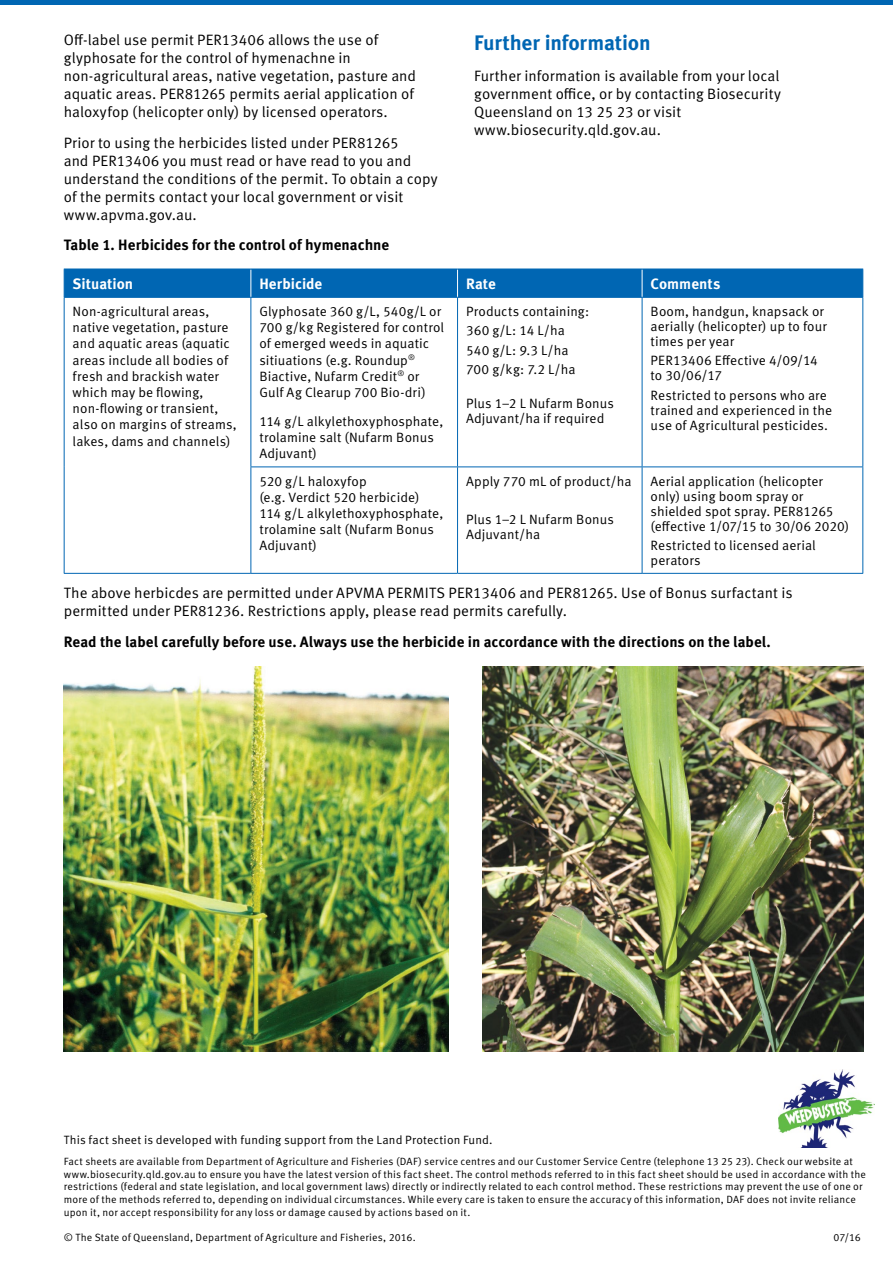
<style>
.page{position:relative;width:893px;height:1263px;background:#fff}
.page>*{position:absolute;margin:0;border:0;box-sizing:border-box;transform-origin:0 0}
.bodycopy{font:700 21px "Meta OT";letter-spacing:-.01em;color:#0066b3}
.bodycopy-2{font:15px/18px "Meta OT";color:#000}
.bodycopy-3{font:700 15px "Meta OT";color:#000}
.tableheader{font:700 15px "Meta OT";color:#fff}
.bodycopy-4{font:13.5px/16.2px "Meta OT";letter-spacing:.005em;color:#000}
.tablecopy{font:13.5px/15px "Meta OT";letter-spacing:.005em;color:#000}
.imprint{font:12px "Meta OT";letter-spacing:.01em;color:#000}
.Disclaimer{font:10.5px/12.6px "Meta OT";letter-spacing:.02em;color:#000}
</style>
<div class="page">
<hr style="left:0;top:0;width:893px;height:4px;background:#0066b3">
<img style="left:779px;top:1069px;width:96px;height:78px">
<div style="left:64px;top:269px;width:799px;height:28px;background:#0066b3"></div>
<hr style="left:64px;top:298px;width:1px;height:169px;background:#0066b3">
<hr style="left:64px;top:467px;width:1px;height:106px;background:#0066b3">
<hr style="left:64px;top:297px;width:187px;height:1px;background:#0066b3">
<hr style="left:251px;top:297px;width:207px;height:1px;background:#0066b3">
<hr style="left:458px;top:297px;width:184px;height:1px;background:#0066b3">
<hr style="left:642px;top:297px;width:221px;height:1px;background:#0066b3">
<hr style="left:250px;top:298px;width:1px;height:168px;background:#0066b3">
<hr style="left:457px;top:298px;width:1px;height:168px;background:#0066b3">
<hr style="left:642px;top:298px;width:1px;height:168px;background:#0066b3">
<hr style="left:862px;top:298px;width:1px;height:168px;background:#0066b3">
<hr style="left:250px;top:467px;width:1px;height:106px;background:#0066b3">
<hr style="left:457px;top:467px;width:1px;height:106px;background:#0066b3">
<hr style="left:642px;top:467px;width:1px;height:106px;background:#0066b3">
<hr style="left:862px;top:467px;width:1px;height:106px;background:#0066b3">
<hr style="left:250px;top:466px;width:208px;height:1px;background:#0066b3">
<hr style="left:458px;top:466px;width:184px;height:1px;background:#0066b3">
<hr style="left:642px;top:466px;width:221px;height:1px;background:#0066b3">
<hr style="left:64px;top:573px;width:187px;height:1px;background:#0066b3">
<hr style="left:251px;top:573px;width:207px;height:1px;background:#0066b3">
<hr style="left:458px;top:573px;width:184px;height:1px;background:#0066b3">
<hr style="left:642px;top:573px;width:221px;height:1px;background:#0066b3">
<img style="left:483px;top:666px;width:380px;height:386px">
<img style="left:64px;top:666px;width:385px;height:386px">
<p class="bodycopy-2" style="left:64px;top:31px;width:354px">Off-label use permit PER13406 allows the use of glyphosate for the control of hymenachne in non-agricultural areas, native vegetation, pasture and aquatic areas. PER81265 permits aerial application of haloxyfop (helicopter only) by licensed operators.</p>
<p class="bodycopy-2" style="left:64px;top:134px;width:375px">Prior to using the herbicides listed under PER81265<br>and PER13406 you must read or have read to you and understand the conditions of the permit. To obtain a copy of the permits contact your local government or visit www.apvma.gov.au.</p>
<p class="bodycopy" style="left:474px;top:29px;width:178px">Further information</p>
<p class="bodycopy-2" style="left:474px;top:67px;width:308px">Further information is available from your local government office, or by contacting Biosecurity Queensland on 13 25 23 or visit www.biosecurity.qld.gov.au.</p>
<p class="bodycopy-3" style="left:64px;top:235px;width:327px">Table 1. Herbicides for the control of hymenachne</p>
<p class="tableheader" style="left:73px;top:274px;width:62px">Situation</p>
<p class="tableheader" style="left:259px;top:274px;width:64px">Herbicide</p>
<p class="tableheader" style="left:466px;top:274px;width:31px">Rate</p>
<p class="tableheader" style="left:651px;top:274px;width:71px">Comments</p>
<p class="bodycopy-4" style="left:73px;top:303px;width:166px">Non-agricultural areas, native vegetation, pasture and aquatic areas (aquatic areas include all bodies of fresh and brackish water which may be flowing, non-flowing or transient, also on margins of streams, lakes, dams and channels)</p>
<p class="bodycopy-4" style="left:259px;top:303px;width:186px">Glyphosate 360 g/L, 540g/L or<br>700 g/kg Registered for control of emerged weeds in aquatic sitiuations (e.g. Roundup<sup>®<br></sup>Biactive, Nufarm Credit<sup>®</sup> or<br>Gulf Ag Clearup 700 Bio-dri)</p>
<p class="tablecopy" style="left:651px;top:304px;width:178px">Boom, handgun, knapsack or aerially (helicopter) up to four times per year</p>
<p class="tablecopy" style="left:651px;top:353px;width:169px">PER13406 Effective 4/09/14 to 30/06/17</p>
<p class="tablecopy" style="left:651px;top:387px;width:183px">Restricted to persons who are trained and experienced in the use of Agricultural pesticides.</p>
<p class="tablecopy" style="left:466px;top:304px;width:125px">Products containing:</p>
<p class="tablecopy" style="left:466px;top:323px;width:100px">360 g/L: 14 L/ha</p>
<p class="tablecopy" style="left:466px;top:342px;width:104px">540 g/L: 9.3 L/ha</p>
<p class="tablecopy" style="left:466px;top:362px;width:111px">700 g/kg: 7.2 L/ha</p>
<p class="tablecopy" style="left:466px;top:396px;width:149px">Plus 1–2 L Nufarm Bonus<br>Adjuvant/ha if required</p>
<p class="bodycopy-4" style="left:259px;top:413px;width:185px">114 g/L alkylethoxyphosphate, trolamine salt (Nufarm Bonus<br>Adjuvant)</p>
<p class="tablecopy" style="left:651px;top:474px;width:200px">Aerial application (helicopter only) using boom spray or shielded spot spray. PER81265 (effective 1/07/15 to 30/06 2020)</p>
<p class="tablecopy" style="left:651px;top:538px;width:167px">Restricted to licensed aerial perators</p>
<p class="bodycopy-2" style="left:64px;top:584px;width:730px">The above herbicdes are permitted under APVMA PERMITS PER13406 and PER81265. Use of Bonus surfactant is permitted under PER81236. Restrictions apply, please read permits carefully.</p>
<p class="bodycopy-3" style="left:64px;top:632px;width:709px">Read the label carefully before use. Always use the herbicide in accordance with the directions on the label.</p>
<p class="bodycopy-4" style="left:259px;top:473px;width:185px">520 g/L haloxyfop<br>(e.g. Verdict 520 herbicide)<br>114 g/L alkylethoxyphosphate, trolamine salt (Nufarm Bonus<br>Adjuvant)</p>
<p class="tablecopy" style="left:466px;top:474px;width:167px">Apply 770 mL of product/ha</p>
<p class="tablecopy" style="left:466px;top:512px;width:149px">Plus 1–2 L Nufarm Bonus<br>Adjuvant/ha</p>
<p class="imprint" style="left:64px;top:1133px;width:430px">This fact sheet is developed with funding support from the Land Protection Fund.</p>
<p class="Disclaimer" style="left:64px;top:1155px;width:804px">Fact sheets are available from Department of Agriculture and Fisheries (DAF) service centres and our Customer Service Centre (telephone 13 25 23). Check our website at www.biosecurity.qld.gov.au to ensure you have the latest version of this fact sheet. The control methods referred to in this fact sheet should be used in accordance with the restrictions (federal and state legislation, and local government laws) directly or indirectly related to each control method. These restrictions may prevent the use of one or more of the methods referred to, depending on individual circumstances. While every care is taken to ensure the accuracy of this information, DAF does not invite reliance upon it, nor accept responsibility for any loss or damage caused by actions based on it.</p>
<p class="Disclaimer" style="left:64px;top:1231px;width:353px">© The State of Queensland, Department of Agriculture and Fisheries, 2016.</p>
<p class="Disclaimer" style="left:833px;top:1231px;width:29px">07/16</p>
</div>
